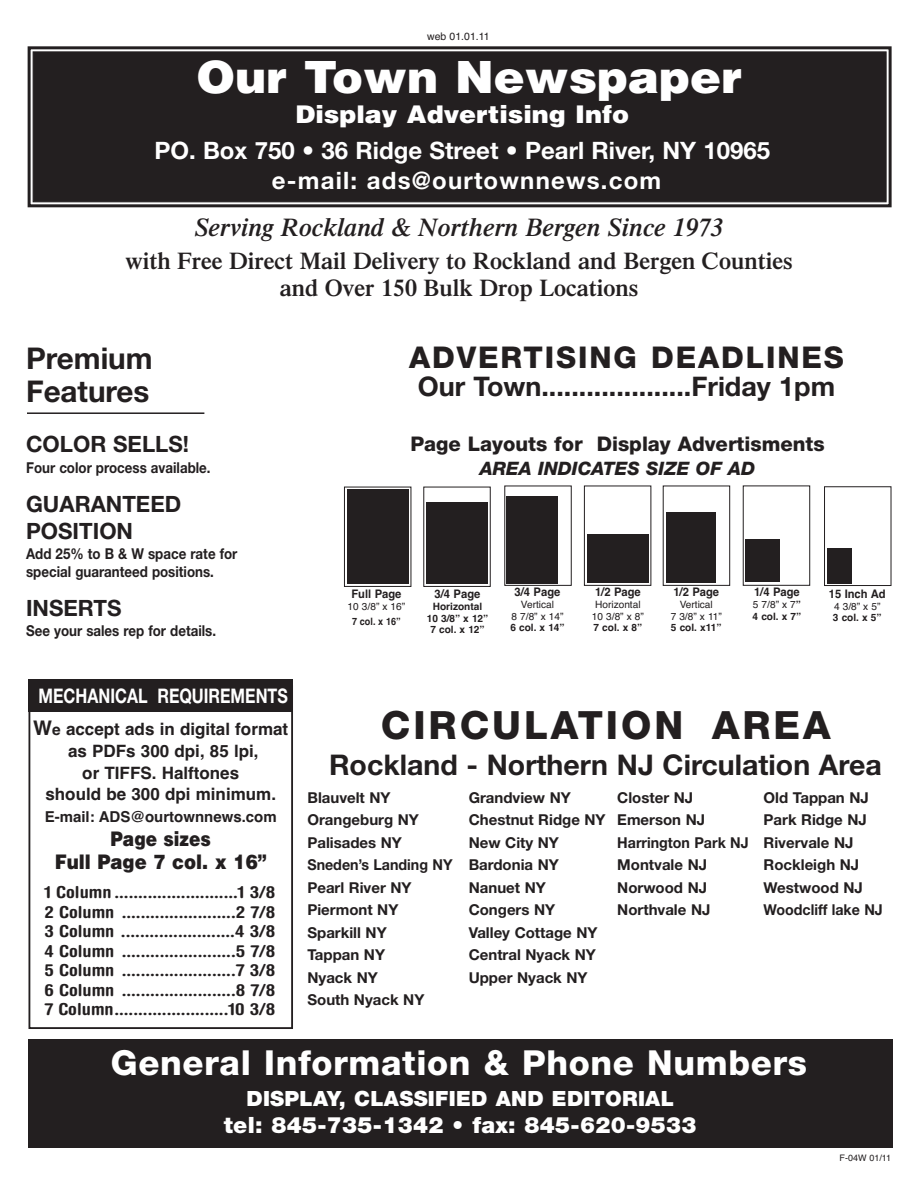
<style>
.page{position:relative;width:918px;height:1188px;background:#fff}
.page>*{position:absolute;margin:0;border:0;box-sizing:border-box;transform-origin:0 0}
.t1{font:900 44.4px "Helvetica";color:#fff;scale:1.05 1}
.t2{font:800 39px "Helvetica Neue";letter-spacing:.075em;color:#231f20}
.t3{font:800 34.5px "Helvetica Neue";letter-spacing:.02em;color:#fff}
.t4{font:800 30px "Helvetica Neue";letter-spacing:.065em;color:#231f20}
.t5{font:700 30px/33px "Helvetica Neue";color:#231f20}
.t6{font:700 28.5px "Helvetica Neue";color:#231f20}
.t7{font:700 27px "Helvetica Neue";color:#231f20}
.t8{font:italic 600 25.5px "Times";color:#231f20}
.t9{font:900 24.45px "Helvetica";color:#fff;scale:1.05 1}
.t10{font:600 24px/27px "Times";color:#231f20;text-align:center}
.t11{font:700 24px/30px "Helvetica Neue";color:#fff;text-align:center}
.t12{font:700 22.5px/26.1px "Helvetica Neue";color:#231f20}
.t13{font:900 22.5px "Helvetica Neue";letter-spacing:.015em;color:#fff}
.t14{font:900 21px "Helvetica Neue";letter-spacing:.015em;color:#fff}
.t15{font:800 20.25px "Helvetica Neue";color:#231f20}
.t16{font:900 20.1px/23.2px "Helvetica";color:#231f20;text-align:center;scale:.85 1}
.t17{font:700 20.1px "Helvetica Neue";color:#fff;scale:.8 1}
.t18{font:italic 800 18.6px "Helvetica Neue";color:#231f20}
.t19{font:700 16.95px/21.6px "Helvetica";color:#231f20;text-align:center}
.t20{font:700 condensed 16.5px/19.5px "Helvetica Rounded";color:#231f20;text-align:justify;scale:1.2 1}
.t21{font:700 15px/22.5px "Helvetica Neue";color:#231f20}
.t22{font:700 15px/18px "Helvetica Neue";color:#231f20;scale:.89 1}
.t23{font:700 15px "Helvetica";color:#231f20}
.t24{font:700 11.85px "Helvetica";color:#231f20;scale:.95 1}
.t25{font:10.5px "Helvetica";color:#231f20}
.t26{font:700 10.05px/11.9px "Helvetica";color:#231f20}
.t27{font:10.05px/11.9px "Helvetica";color:#231f20;text-align:center}
.t28{font:700 10.05px "Helvetica";color:#231f20;scale:.9 1}
.t29{font:9px "Helvetica";color:#231f20}
.s1{font-size:20.1px}
.s2{font-size:15.45px}
.s3{font-weight:400}
</style>
<div class="page">
<div style="left:344px;top:487px;width:67px;height:100px;border:1px solid #231f20"></div>
<div style="left:347px;top:490px;width:61px;height:94px;background:#231f20"></div>
<div style="left:423px;top:487px;width:68px;height:100px;border:1px solid #231f20"></div>
<div style="left:426px;top:502px;width:62px;height:82px;background:#231f20"></div>
<div style="left:504px;top:486px;width:68px;height:100px;border:1px solid #231f20"></div>
<div style="left:507px;top:496px;width:51px;height:87px;background:#231f20"></div>
<div style="left:584px;top:486px;width:67px;height:100px;border:1px solid #231f20"></div>
<div style="left:587px;top:535px;width:61px;height:48px;background:#231f20"></div>
<div style="left:663px;top:486px;width:67px;height:100px;border:1px solid #231f20"></div>
<div style="left:666px;top:513px;width:49px;height:70px;background:#231f20"></div>
<div style="left:743px;top:485px;width:67px;height:101px;border:1px solid #231f20"></div>
<div style="left:746px;top:539px;width:34px;height:43px;background:#231f20"></div>
<div style="left:824px;top:486px;width:67px;height:100px;border:1px solid #231f20"></div>
<div style="left:827px;top:548px;width:24px;height:36px;background:#231f20"></div>
<div style="left:28px;top:1039px;width:864px;height:109px;background:#231f20"></div>
<div style="left:28px;top:679px;width:265px;height:33px;background:#231f20"></div>
<div style="left:29px;top:685px;width:264px;height:344px;border:2px solid #231f20"></div>
<div style="left:33px;top:52px;width:853px;height:150px;background:#231f20"></div>
<div style="left:28px;top:46px;width:864px;height:161px;border:3px solid #231f20"></div>
<div style="left:33px;top:51px;width:854px;height:151px;border:1px solid #231f20"></div>
<hr style="left:27px;top:412px;width:177px;height:2px;background:#231f20">
<p class="t25" style="left:427px;top:32px;width:64px">web 01.01.11</p>
<h1 class="t1" style="left:196px;top:61px;width:521px">Our Town Newspaper</h1>
<h3 class="t9" style="left:296px;top:105px;width:319px">Display Advertising Info</h3>
<h3 class="t11" style="left:154px;top:138px;width:617px">PO. Box 750 • 36 Ridge Street • Pearl River, NY 10965 e-mail: ads@ourtownnews.com</h3>
<h3 class="t8" style="left:194px;top:218px;width:531px">Serving Rockland &amp; Northern Bergen Since 1973</h3>
<h3 class="t10" style="left:125px;top:250px;width:669px">with Free Direct Mail Delivery to Rockland and Bergen Counties and Over 150 Bulk Drop Locations</h3>
<h3 class="t5" style="left:26px;top:345px;width:128px">Premium<br>Features</h3>
<h3 class="t12" style="left:26px;top:433px;width:164px">COLOR SELLS!</h3>
<p class="t22" style="left:26px;top:460px;width:209px">Four color process available.</p>
<h3 class="t12" style="left:26px;top:493px;width:157px">GUARANTEED<br>POSITION</h3>
<p class="t22" style="left:26px;top:546px;width:239px">Add 25% to B &amp; W space rate for special guaranteed positions.</p>
<h3 class="t12" style="left:26px;top:597px;width:97px">INSERTS</h3>
<p class="t22" style="left:26px;top:623px;width:215px">See your sales rep for details.</p>
<h3 class="t17" style="left:39px;top:688px;width:313px">MECHANICAL REQUIREMENTS</h3>
<p class="t19" style="left:33px;top:720px;width:256px"><span class="s1">W</span><span class="s2">e</span> accept ads in digital format as PDFs 300 dpi, 85 lpi,<br>or TIFFS. Halftones<br>should be 300 dpi minimum.</p>
<p class="t23" style="left:45px;top:811px;width:233px">E-mail: ADS@ourtownnews.com</p>
<h3 class="t16" style="left:55px;top:829px;width:251px">Page sizes<br>Full Page 7 col. x 16”</h3>
<p class="t20" style="left:44px;top:884px;width:194px">1 Column ..........................1 3/8<br>2 Column ........................2 7/8<br>3 Column ........................4 3/8<br>4 Column ........................5 7/8<br>5 Column ........................7 3/8<br>6 Column ........................8 7/8<br>7 Column........................10 3/8</p>
<h3 class="t4" style="left:409px;top:346px;width:436px">ADVERTISING DEADLINES</h3>
<h3 class="t7" style="left:418px;top:377px;width:419px">Our Town....................Friday 1pm</h3>
<h3 class="t15" style="left:410px;top:436px;width:416px">Page Layouts for Display Advertisments</h3>
<p class="t18" style="left:480px;top:461px;width:277px">AREA INDICATES SIZE OF AD</p>
<p class="t24" style="left:351px;top:589px;width:54px">Full Page</p>
<p class="t27" style="left:348px;top:601px;width:59px">10 3/8” x 16”</p>
<p class="t28" style="left:352px;top:618px;width:56px">7 col. x 16”</p>
<p class="t24" style="left:435px;top:589px;width:50px">3/4 Page</p>
<p class="t26" style="left:427px;top:601px;width:63px;text-align:center">Horizontal<br>10 3/8” x 12”<br>7 col. x 12”</p>
<p class="t24" style="left:515px;top:588px;width:50px">3/4 Page</p>
<p class="t27" style="left:512px;top:599px;width:53px">Vertical<br>8 7/8” x 14”</p>
<p class="t26" style="left:510px;top:623px;width:56px">6 col. x 14”</p>
<p class="t24" style="left:595px;top:588px;width:50px">1/2 Page</p>
<p class="t27" style="left:592px;top:599px;width:53px">Horizontal<br>10 3/8” x 8”</p>
<p class="t26" style="left:594px;top:623px;width:50px">7 col. x 8”</p>
<p class="t24" style="left:673px;top:588px;width:50px">1/2 Page</p>
<p class="t27" style="left:671px;top:599px;width:53px">Vertical<br>7 3/8” x 11”</p>
<p class="t26" style="left:671px;top:623px;width:52px">5 col. x11”</p>
<p class="t24" style="left:754px;top:588px;width:50px">1/4 Page</p>
<p class="t26" style="left:753px;top:600px;width:50px"><span class="s3">5 7/8” x 7</span>”<br>4 col. x 7”</p>
<p class="t24" style="left:829px;top:589px;width:61px">15 Inch Ad</p>
<p class="t27" style="left:834px;top:601px;width:48px">4 3/8” x 5”</p>
<p class="t26" style="left:833px;top:613px;width:50px">3 col. x 5”</p>
<h2 class="t2" style="left:381px;top:711px;width:451px">CIRCULATION AREA</h2>
<h3 class="t6" style="left:329px;top:755px;width:554px">Rockland - Northern NJ Circulation Area</h3>
<p class="t21" style="left:307px;top:787px;width:147px">Blauvelt NY<br>Orangeburg NY<br>Palisades NY<br>Sneden’s Landing NY<br>Pearl River NY<br>Piermont NY<br>Sparkill NY<br>Tappan NY<br>Nyack NY<br>South Nyack NY</p>
<p class="t21" style="left:469px;top:787px;width:138px">Grandview NY<br>Chestnut Ridge NY<br>New City NY<br>Bardonia NY<br>Nanuet NY<br>Congers NY<br>Valley Cottage NY<br>Central Nyack NY<br>Upper Nyack NY</p>
<p class="t21" style="left:764px;top:787px;width:121px">Old Tappan NJ<br>Park Ridge NJ<br>Rivervale NJ<br>Rockleigh NJ<br>Westwood NJ<br>Woodcliff lake NJ</p>
<p class="t21" style="left:617px;top:787px;width:133px">Closter NJ<br>Emerson NJ<br>Harrington Park NJ<br>Montvale NJ<br>Norwood NJ<br>Northvale NJ</p>
<h3 class="t3" style="left:111px;top:1051px;width:698px">General Information &amp; Phone Numbers</h3>
<h3 class="t14" style="left:246px;top:1091px;width:429px">DISPLAY, CLASSIFIED AND EDITORIAL</h3>
<h3 class="t13" style="left:224px;top:1117px;width:474px">tel: 845-735-1342 • fax: 845-620-9533</h3>
<p class="t29" style="left:840px;top:1155px;width:53px">F-04W 01/11</p>
</div>
